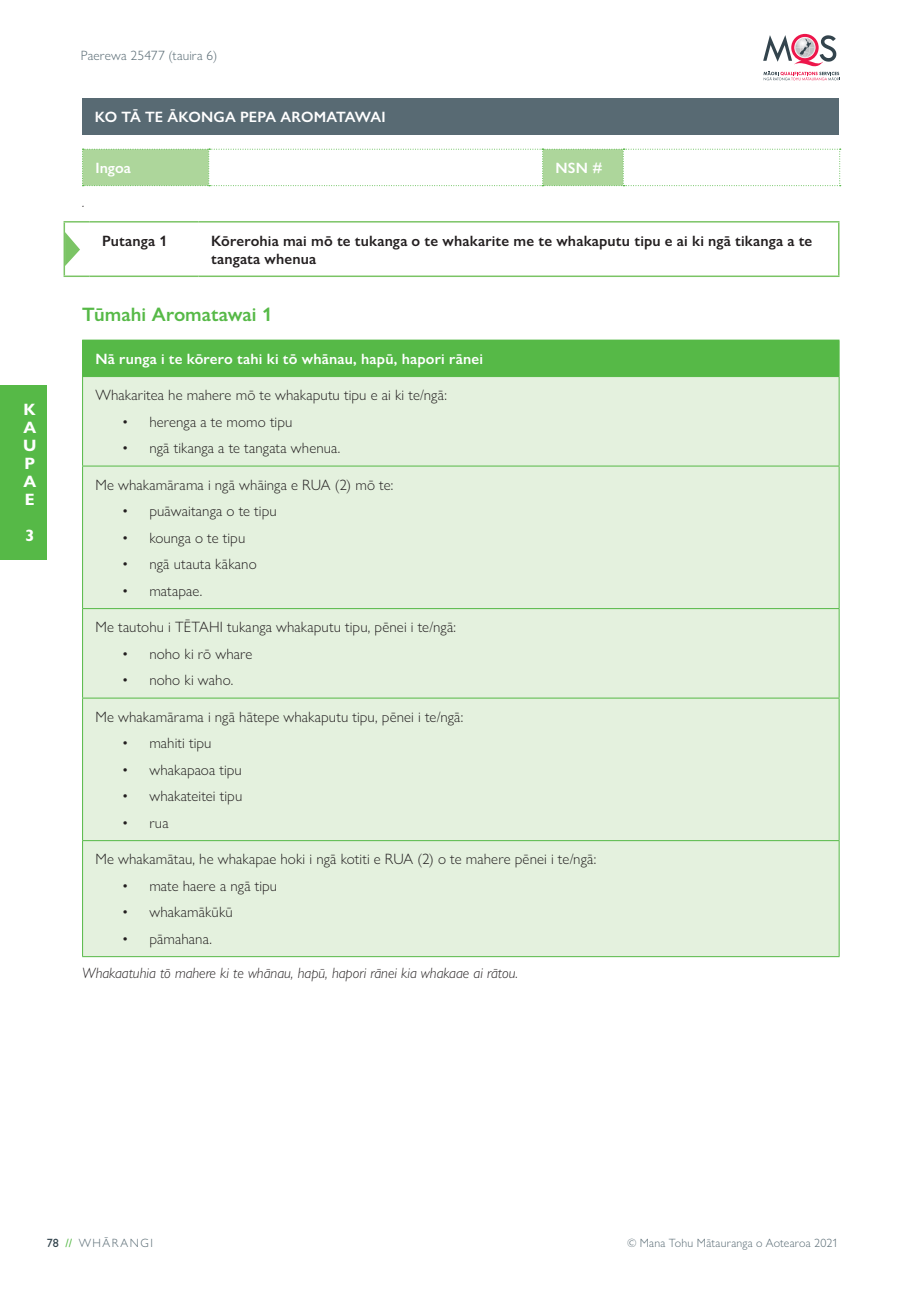
<style>
.page{position:relative;width:919px;height:1289px;background:#fff}
.page>*{position:absolute;margin:0;border:0;box-sizing:border-box;transform-origin:0 0}
.p_H2{font:600 19.5px "Gill Sans Nova";letter-spacing:.005em;color:#56b947}
.t1{font:700 16.5px/18px "Gill Sans Nova";color:#fff;text-align:justify}
.p_body{font:300 15px "Gill Sans Nova";letter-spacing:.005em;color:#231f20}
.p_body-2{font:600 15px/18px "Gill Sans Nova";letter-spacing:.015em;color:#231f20}
.p_body-3{font:600 15px "Gill Sans Nova";letter-spacing:.01em;color:#fff}
.p_body-4{font:italic 300 15px "Gill Sans Nova";color:#231f20}
.t2{font:300 13.5px "Gill Sans Nova";letter-spacing:.01em;color:#586a73}
.t3{font:300 12px "Gill Sans Nova";letter-spacing:.015em;color:#586a73}
.t4{font:300 12px "Gill Sans Nova";letter-spacing:.125em;color:#586a73}
.s1{font-weight:400}
.s2{font-weight:500;color:#33444d}
.s3{font-weight:500;color:#56b947}
</style>
<div class="page">
<div style="left:82px;top:98px;width:756px;height:36px;background:#586a73"></div>
<svg style="left:82px;top:149px;width:758px;height:37px"></svg>
<svg style="left:64px;top:221px;width:25px;height:1px"></svg>
<hr style="left:89px;top:221px;width:109px;height:1px;background:#7bc465">
<hr style="left:64px;top:275px;width:25px;height:2px;background:#7bc465">
<hr style="left:89px;top:275px;width:109px;height:2px;background:#7bc465">
<hr style="left:198px;top:221px;width:641px;height:1px;background:#7bc465">
<hr style="left:838px;top:222px;width:1px;height:53px;background:#7bc465">
<hr style="left:198px;top:275px;width:641px;height:2px;background:#7bc465">
<hr style="left:64px;top:222px;width:1px;height:53px;background:#7bc465">
<svg style="left:65px;top:232px;width:15px;height:34px"></svg>
<div style="left:83px;top:340px;width:756px;height:36px;background:#56b947"></div>
<div style="left:83px;top:377px;width:755px;height:579px;background:#e4f1de"></div>
<hr style="left:82px;top:340px;width:1px;height:36px;background:#56b947">
<hr style="left:82px;top:376px;width:757px;height:1px;background:#56b947">
<hr style="left:82px;top:377px;width:1px;height:88px;background:#56b947">
<hr style="left:838px;top:377px;width:1px;height:88px;background:#56b947">
<hr style="left:82px;top:465px;width:757px;height:1px;background:#56b947">
<hr style="left:82px;top:466px;width:1px;height:142px;background:#56b947">
<hr style="left:838px;top:466px;width:1px;height:142px;background:#56b947">
<hr style="left:82px;top:608px;width:757px;height:1px;background:#56b947">
<hr style="left:82px;top:609px;width:1px;height:88px;background:#56b947">
<hr style="left:838px;top:609px;width:1px;height:88px;background:#56b947">
<hr style="left:82px;top:697px;width:757px;height:1px;background:#56b947">
<hr style="left:82px;top:698px;width:1px;height:142px;background:#56b947">
<hr style="left:838px;top:698px;width:1px;height:142px;background:#56b947">
<hr style="left:82px;top:840px;width:757px;height:1px;background:#56b947">
<hr style="left:82px;top:841px;width:1px;height:115px;background:#56b947">
<hr style="left:838px;top:841px;width:1px;height:115px;background:#56b947">
<hr style="left:82px;top:956px;width:757px;height:1px;background:#56b947">
<svg style="left:763px;top:34px;width:77px;height:46px"></svg>
<div style="left:0;top:385px;width:47px;height:174px;background:#56b947"></div>
<p class="t1" style="left:23px;top:400px;width:15px">K A U P A E</p>
<p class="t1" style="left:25px;top:526px;width:11px">3</p>
<p class="t2" style="left:81px;top:47px;width:138px">Paerewa 25477 (tauira 6)</p>
<p class="p_body-3" style="left:95px;top:107px;width:292px">KO TĀ TE ĀKONGA PEPA AROMATAWAI</p>
<p class="p_body-4" style="left:82px;top:192px;width:4px">.</p>
<p class="p_body-3" style="left:95px;top:158px;width:37px">Ingoa</p>
<p class="p_body-3" style="left:555px;top:158px;width:48px">NSN #</p>
<p class="p_body-2" style="left:102px;top:231px;width:67px">Putanga 1</p>
<p class="p_body-2" style="left:211px;top:231px;width:602px">Kōrerohia mai mō te tukanga o te whakarite me te whakaputu tipu e ai ki ngā tikanga a te tangata whenua</p>
<p class="p_H2" style="left:82px;top:302px;width:192px">Tūmahi Aromatawai 1</p>
<p class="p_body-3" style="left:95px;top:349px;width:389px">Nā runga i te kōrero tahi ki tō whānau, hapū, hapori rānei</p>
<p class="p_body" style="left:95px;top:386px;width:353px">Whakaritea he mahere mō te whakaputu tipu e ai ki te/ngā:</p>
<p class="p_body" style="left:122px;top:412px;width:171px"><span class="s1">•</span> herenga a te momo tipu</p>
<p class="p_body" style="left:122px;top:439px;width:219px"><span class="s1">•</span> ngā tikanga a te tangata whenua.</p>
<p class="p_body" style="left:95px;top:475px;width:299px">Me whakamārama i ngā whāinga e RUA (2) mō te:</p>
<p class="p_body" style="left:122px;top:502px;width:156px"><span class="s1">•</span> puāwaitanga o te tipu</p>
<p class="p_body" style="left:122px;top:528px;width:124px"><span class="s1">•</span> kounga o te tipu</p>
<p class="p_body" style="left:122px;top:555px;width:136px"><span class="s1">•</span> ngā utauta kākano</p>
<p class="p_body" style="left:122px;top:581px;width:81px"><span class="s1">•</span> matapae.</p>
<p class="p_body" style="left:95px;top:618px;width:362px">Me tautohu i TĒTAHI tukanga whakaputu tipu, pēnei i te/ngā:</p>
<p class="p_body" style="left:122px;top:644px;width:132px"><span class="s1">•</span> noho ki rō whare</p>
<p class="p_body" style="left:122px;top:671px;width:112px"><span class="s1">•</span> noho ki waho.</p>
<p class="p_body" style="left:95px;top:707px;width:369px">Me whakamārama i ngā hātepe whakaputu tipu, pēnei i te/ngā:</p>
<p class="p_body" style="left:122px;top:734px;width:91px"><span class="s1">•</span> mahiti tipu</p>
<p class="p_body" style="left:122px;top:760px;width:121px"><span class="s1">•</span> whakapaoa tipu</p>
<p class="p_body" style="left:122px;top:787px;width:121px"><span class="s1">•</span> whakateitei tipu</p>
<p class="p_body" style="left:122px;top:813px;width:48px"><span class="s1">•</span> rua</p>
<p class="p_body" style="left:95px;top:850px;width:502px">Me whakamātau, he whakapae hoki i ngā kotiti e RUA (2) o te mahere pēnei i te/ngā:</p>
<p class="p_body" style="left:122px;top:876px;width:156px"><span class="s1">•</span> mate haere a ngā tipu</p>
<p class="p_body" style="left:122px;top:903px;width:112px"><span class="s1">•</span> whakamākūkū</p>
<p class="p_body" style="left:122px;top:929px;width:91px"><span class="s1">•</span> pāmahana.</p>
<p class="p_body-4" style="left:82px;top:963px;width:437px">Whakaatuhia tō mahere ki te whānau, hapū, hapori rānei kia whakaae ai rātou.</p>
<p class="t4" style="left:47px;top:1235px;width:107px"><span class="s2">78</span> <span class="s3">//</span> WHĀRANGI</p>
<p class="t3" style="left:627px;top:1235px;width:213px">© Mana Tohu Mātauranga o Aotearoa 2021</p>
</div>
